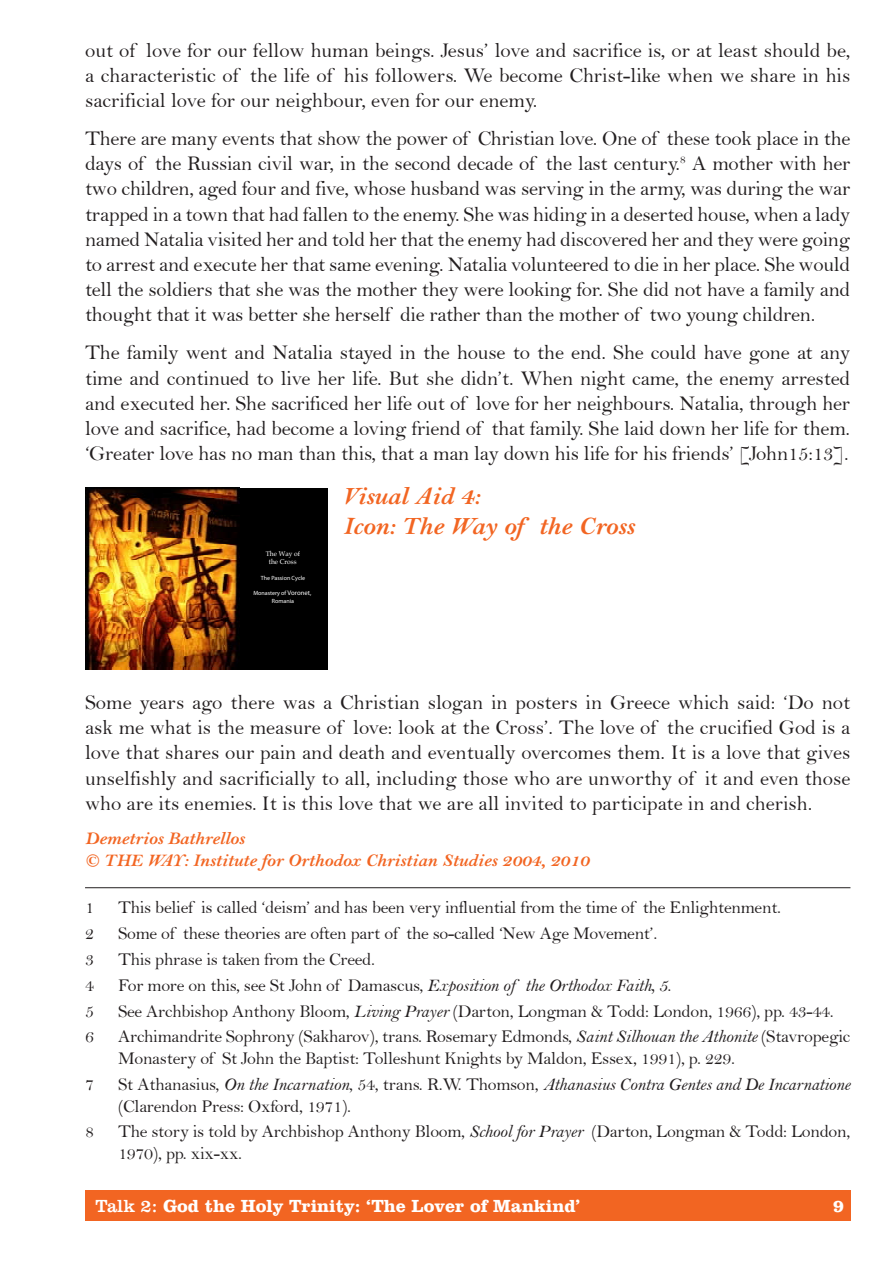
<style>
.page{position:relative;width:893px;height:1263px;background:#fff}
.page>*{position:absolute;margin:0;border:0;box-sizing:border-box;transform-origin:0 0}
.t1{font:italic 700 25.5px/30.6px "Bell";color:#f26522}
.t2{font:21px/25.2px "Bell";letter-spacing:-.01em;color:#231f20;text-align:justify}
.t3{font:18px/21.6px "Bell";letter-spacing:-.015em;color:#231f20}
.t4{font:18px "Bell MT Italic";letter-spacing:-.015em;color:#231f20}
.t5{font:italic 700 18px/21.6px "Bell";color:#f26522}
.t6{font:700 18px "Clarendon BT";color:#fff}
.t7{font:6.75px/8.1px "Palatino";color:#fff;text-align:center}
.t8{font:6px/7.4px "Myriad Pro";color:#fff;text-align:center}
.s1{font-size:6.75px}
.s2{color:#000}
.s3{font-family:"Bell MT Italic"}
.s4{font-family:"Bell"}
.s5{font-weight:400}
</style>
<div class="page">
<div style="left:85px;top:1189px;width:765px;height:31px;background:#f26522"></div>
<hr style="left:85px;top:887px;width:765px;height:1px;background:#231f20">
<div style="left:85px;top:488px;width:242px;height:181px;background:#000"></div>
<img style="left:85px;top:488px;width:155px;height:181px">
<p class="t2" style="left:85px;top:37px;width:767px">out of love for our fellow human beings. Jesus’ love and sacrifice is, or at least should be, a characteristic of the life of his followers. We become Christ-like when we share in his sacrificial love for our neighbour, even for our enemy.</p>
<p class="t2" style="left:85px;top:126px;width:767px">There are many events that show the power of Christian love. One of these took place in the days of the Russian civil war, in the second decade of the last century.<sup>8</sup> A mother with her two children, aged four and five, whose husband was serving in the army, was during the war trapped in a town that had fallen to the enemy. She was hiding in a deserted house, when a lady named Natalia visited her and told her that the enemy had discovered her and they were going to arrest and execute her that same evening. Natalia volunteered to die in her place. She would tell the soldiers that she was the mother they were looking for. She did not have a family and thought that it was better she herself die rather than the mother of two young children.</p>
<p class="t2" style="left:85px;top:340px;width:767px">The family went and Natalia stayed in the house to the end. She could have gone at any time and continued to live her life. But she didn’t. When night came, the enemy arrested and executed her. She sacrificed her life out of love for her neighbours. Natalia, through her love and sacrifice, had become a loving friend of that family. She laid down her life for them. ‘Greater love has no man than this, that a man lay down his life for his friends’ [John15:13].</p>
<p class="t1" style="left:343px;top:480px;width:292px">Visual Aid 4:<br>Icon: The Way of the Cross</p>
<p class="t7" style="left:266px;top:550px;width:36px">The Way of the Cross</p>
<p class="t8" style="left:261px;top:574px;width:46px">The Passion Cycle</p>
<p class="t8" style="left:253px;top:589px;width:61px">Monastery of <span class="s1">Voronet,</span><span class="s2">,<br></span>Romania</p>
<p class="t2" style="left:85px;top:690px;width:767px">Some years ago there was a Christian slogan in posters in Greece which said: ‘Do not ask me what is the measure of love: look at the Cross’. The love of the crucified God is a love that shares our pain and death and eventually overcomes them. It is a love that gives unselfishly and sacrificially to all, including those who are unworthy of it and even those who are its enemies. It is this love that we are all invited to participate in and cherish.</p>
<p class="t5" style="left:85px;top:828px;width:506px">Demetrios Bathrellos<br>© THE WAY: Institute for Orthodox Christian Studies 2004, 2010</p>
<p class="t3" style="left:85px;top:896px;width:10px">1</p>
<p class="t3" style="left:118px;top:896px;width:665px">This belief is called ‘deism’ and has been very influential from the time of the Enlightenment.</p>
<p class="t3" style="left:85px;top:922px;width:10px">2</p>
<p class="t3" style="left:118px;top:922px;width:541px">Some of these theories are often part of the so-called ‘New Age Movement’.</p>
<p class="t3" style="left:85px;top:948px;width:10px">3</p>
<p class="t3" style="left:118px;top:948px;width:259px">This phrase is taken from the Creed.</p>
<p class="t3" style="left:85px;top:974px;width:10px">4</p>
<p class="t3" style="left:118px;top:974px;width:555px">For more on this, see St John of Damascus, <span class="s3">Exposition of the Orthodox Faith, 5</span>.</p>
<p class="t3" style="left:85px;top:1000px;width:10px">5</p>
<p class="t3" style="left:118px;top:1000px;width:717px">See Archbishop Anthony Bloom, <span class="s3">Living Prayer</span> (Darton, Longman &amp; Todd: London, 1966), pp. 43-44.</p>
<p class="t3" style="left:85px;top:1026px;width:10px">6</p>
<p class="t3" style="left:118px;top:1026px;width:734px">Archimandrite Sophrony (Sakharov), trans. Rosemary Edmonds, <span class="s3">Saint Silhouan the Athonite</span> (Stavropegic<br>Monastery of St John the Baptist: Tolleshunt Knights by Maldon, Essex, 1991), p. 229.</p>
<p class="t3" style="left:85px;top:1073px;width:10px">7</p>
<p class="t4" style="left:118px;top:1073px;width:734px"><span class="s4">St Athanasius,</span> On the Incarnation<span class="s4">, 54, trans. R.W. Thomson,</span> Athanasius Contra Gentes and De Incarnatione</p>
<p class="t3" style="left:118px;top:1095px;width:235px">(Clarendon Press: Oxford, 1971).</p>
<p class="t3" style="left:85px;top:1121px;width:10px">8</p>
<p class="t3" style="left:118px;top:1121px;width:734px">The story is told by Archbishop Anthony Bloom, <span class="s3">School for Prayer</span> (Darton, Longman &amp; Todd: London,<br>1970), pp. xix-xx.</p>
<p class="t6" style="left:96px;top:1195px;width:486px"><span class="s5">Talk 2:</span> God the Holy Trinity: ‘The Lover of Mankind’</p>
<p class="t6" style="left:833px;top:1195px;width:13px">9</p>
</div>
